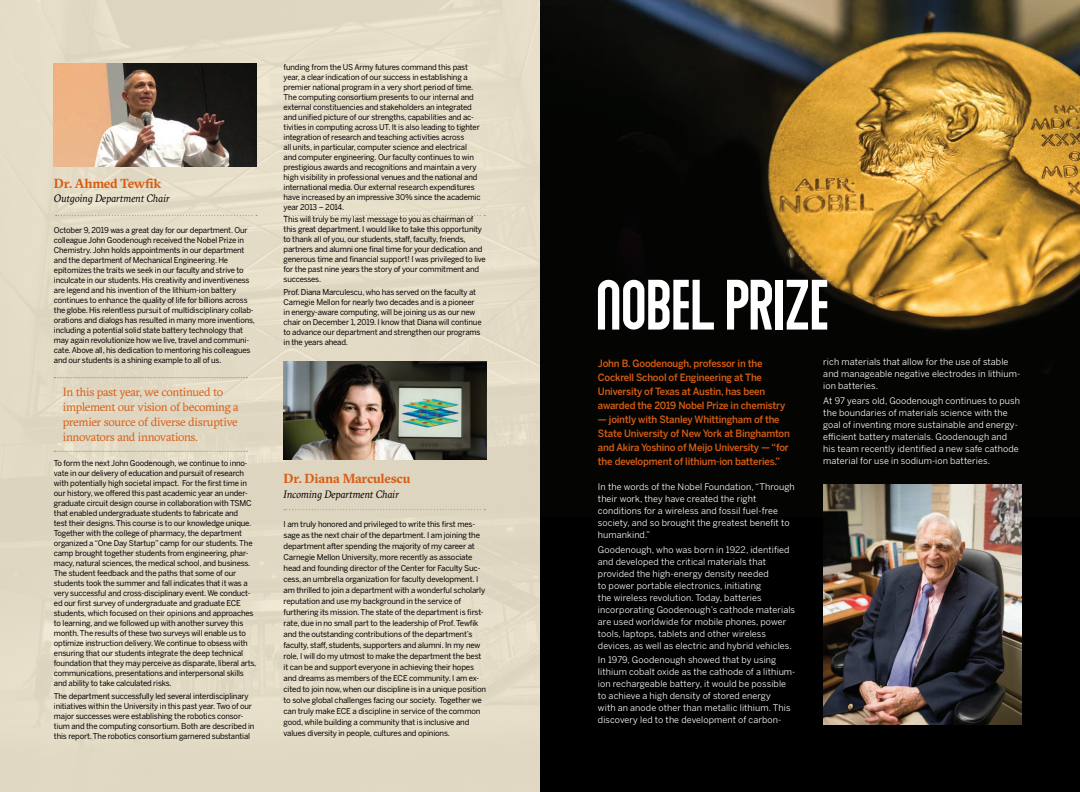
<style>
.page{position:relative;width:1080px;height:792px;background:#fff}
.page>*{position:absolute;margin:0;border:0;box-sizing:border-box;transform-origin:0 0}
.Sectra{font:60px "Abraham";letter-spacing:-.01em;color:#fff}
.Sectra-2{font:700 13.1px "GT Sectra";letter-spacing:-.01em;color:#d75d14}
.Sectra-3{font:12px/15px "GT Sectra";letter-spacing:-.03em;color:#d75d14}
.Sectra-4{font:italic 10.8px "GT Sectra";letter-spacing:-.015em;color:#000}
.t1{font:500 10px/14px "Benton Sans";letter-spacing:-.02em;color:#d75d14;scale:.96 1}
.t2{font:9px/12px "Benton Sans";letter-spacing:.01em;color:#fff}
.Sectra-5{font:8px/10px "Benton Sans";letter-spacing:-.02em;color:#000}
</style>
<div class="page">
<div style="left:540px;top:0;width:540px;height:792px;background:#000"></div>
<div style="left:0;top:0;width:540px;height:792px;background:#e3dac5"></div>
<img style="left:540px;top:0;width:540px;height:517px">
<img style="left:54px;top:63px;width:202px;height:104px">
<img style="left:284px;top:362px;width:202px;height:97px">
<svg style="left:56px;top:215px;width:201px;height:1px"></svg>
<svg style="left:284px;top:215px;width:201px;height:1px"></svg>
<svg style="left:54px;top:377px;width:193px;height:1px"></svg>
<svg style="left:54px;top:451px;width:193px;height:1px"></svg>
<svg style="left:284px;top:509px;width:201px;height:1px"></svg>
<img style="left:823px;top:485px;width:198px;height:239px">
<p class="Sectra-2" style="left:54px;top:175px;width:109px">Dr. Ahmed Tewfik</p>
<p class="Sectra-4" style="left:54px;top:192px;width:117px">Outgoing Department Chair</p>
<p class="Sectra-5" style="left:54px;top:225px;width:203px">October 9, 2019 was a great day for our department. Our colleague John Goodenough received the Nobel Prize in Chemistry. John holds appointments in our department and the department of Mechanical Engineering. He epitomizes the traits we seek in our faculty and strive to inculcate in our students. His creativity and inventiveness are legend and his invention of the lithium-ion battery continues to enhance the quality of life for billions across the globe. His relentless pursuit of multidisciplinary collab&shy;orations and dialogs has resulted in many more inventions, including a potential solid state battery technology that may again revolutionize how we live, travel and communi&shy;cate. Above all, his dedication to mentoring his colleagues and our students is a shining example to all of us.</p>
<p class="Sectra-3" style="left:63px;top:384px;width:177px">In this past year, we continued to implement our vision of becoming a premier source of diverse disruptive innovators and innovations.</p>
<p class="Sectra-5" style="left:54px;top:458px;width:204px">To form the next John Goodenough, we continue to inno&shy;vate in our delivery of education and pursuit of research with potentially high societal impact. For the first time in our history, we offered this past academic year an under&shy;graduate circuit design course in collaboration with TSMC that enabled undergraduate students to fabricate and<br>test their designs. This course is to our knowledge unique.<br>Together with the college of pharmacy, the department organized a “One Day Startup” camp for our students. The camp brought together students from engineering, phar&shy;macy, natural sciences, the medical school, and business.<br>The student feedback and the paths that some of our students took the summer and fall indicates that it was a very successful and cross-disciplinary event. We conduct&shy;ed our first survey of undergraduate and graduate ECE students, which focused on their opinions and approaches to learning, and we followed up with another survey this month. The results of these two surveys will enable us to optimize instruction delivery. We continue to obsess with ensuring that our students integrate the deep technical foundation that they may perceive as disparate, liberal arts, communications, presentations and interpersonal skills and ability to take calculated risks.</p>
<p class="Sectra-5" style="left:54px;top:691px;width:202px">The department successfully led several interdisciplinary initiatives within the University in this past year. Two of our major successes were establishing the robotics consor&shy;tium and the computing consortium. Both are described in this report. The robotics consortium garnered substantial</p>
<p class="Sectra-5" style="left:284px;top:62px;width:199px">funding from the US Army futures command this past year, a clear indication of our success in establishing a premier national program in a very short period of time.<br>The computing consortium presents to our internal and external constituencies and stakeholders an integrated and unified picture of our strengths, capabilities and ac&shy;tivities in computing across UT. It is also leading to tighter integration of research and teaching activities across<br>all units, in particular, computer science and electrical and computer engineering. Our faculty continues to win prestigious awards and recognitions and maintain a very high visibility in professional venues and the national and international media. Our external research expenditures have increased by an impressive 30% since the academic year 2013 – 2014.</p>
<p class="Sectra-5" style="left:284px;top:214px;width:204px">This will truly be my last message to you as chairman of this great department. I would like to take this opportunity to thank all of you, our students, staff, faculty, friends, partners and alumni one final time for your dedication and generous time and financial support! I was privileged to live for the past nine years the story of your commitment and successes.</p>
<p class="Sectra-5" style="left:284px;top:287px;width:200px">Prof. Diana Marculescu, who has served on the faculty at Carnegie Mellon for nearly two decades and is a pioneer in energy-aware computing, will be joining us as our new chair on December 1, 2019. I know that Diana will continue to advance our department and strengthen our programs in the years ahead.</p>
<p class="Sectra-2" style="left:284px;top:470px;width:128px">Dr. Diana Marculescu</p>
<p class="Sectra-4" style="left:284px;top:487px;width:117px">Incoming Department Chair</p>
<p class="Sectra-5" style="left:284px;top:519px;width:204px;line-height:11px">I am truly honored and privileged to write this first mes&shy;sage as the next chair of the department. I am joining the department after spending the majority of my career at Carnegie Mellon University, more recently as associate head and founding director of the Center for Faculty Suc&shy;cess, an umbrella organization for faculty development. I am thrilled to join a department with a wonderful scholarly reputation and use my background in the service of furthering its mission. The state of the department is first&shy;rate, due in no small part to the leadership of Prof. Tewfik and the outstanding contributions of the department’s faculty, staff, students, supporters and alumni. In my new role, I will do my utmost to make the department the best it can be and support everyone in achieving their hopes and dreams as members of the ECE community. I am ex&shy;cited to join now, when our discipline is in a unique position to solve global challenges facing our society. Together we can truly make ECE a discipline in service of the common good, while building a community that is inclusive and values diversity in people, cultures and opinions.</p>
<p class="Sectra" style="left:598px;top:261px;width:235px">NOBEL PRIZE</p>
<p class="t2" style="left:823px;top:355px;width:198px">rich materials that allow for the use of stable and manageable negative electrodes in lithium&shy;ion batteries.</p>
<p class="t2" style="left:823px;top:394px;width:198px">At 97 years old, Goodenough continues to push the boundaries of materials science with the goal of inventing more sustainable and energy&shy;efficient battery materials. Goodenough and his team recently identified a new safe cathode material for use in sodium-ion batteries.</p>
<p class="t1" style="left:598px;top:356px;width:197px">John B. Goodenough, professor in the Cockrell School of Engineering at The University of Texas at Austin, has been awarded the 2019 Nobel Prize in chemistry</p>
<p class="t1" style="left:598px;top:412px;width:202px">— jointly with Stanley Whittingham of the State University of New York at Binghamton and Akira Yoshino of Meijo University — “for the development of lithium-ion batteries.”</p>
<p class="t2" style="left:598px;top:480px;width:198px">In the words of the Nobel Foundation, “Through their work, they have created the right conditions for a wireless and fossil fuel-free society, and so brought the greatest benefit to humankind.”</p>
<p class="t2" style="left:598px;top:543px;width:199px">Goodenough, who was born in 1922, identified and developed the critical materials that provided the high-energy density needed<br>to power portable electronics, initiating<br>the wireless revolution. Today, batteries incorporating Goodenough’s cathode materials are used worldwide for mobile phones, power tools, laptops, tablets and other wireless devices, as well as electric and hybrid vehicles.</p>
<p class="t2" style="left:598px;top:654px;width:199px">In 1979, Goodenough showed that by using lithium cobalt oxide as the cathode of a lithium&shy;ion rechargeable battery, it would be possible to achieve a high density of stored energy<br>with an anode other than metallic lithium. This discovery led to the development of carbon-</p>
</div>
